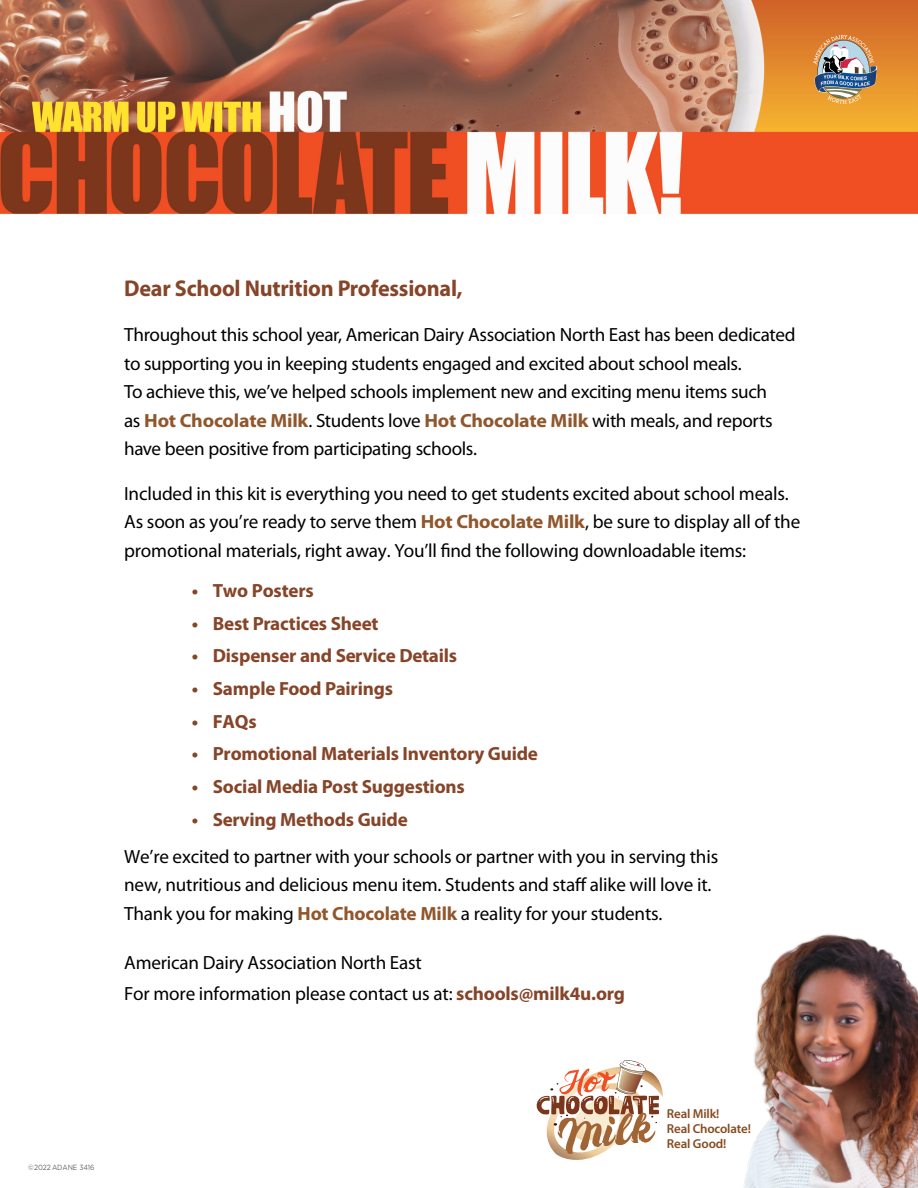
<style>
.page{position:relative;width:918px;height:1188px;background:#fff}
.page>*{position:absolute;margin:0;border:0;box-sizing:border-box;transform-origin:0 0}
.t1{font:700 22.8px "Myriad Pro";letter-spacing:-.01em;color:#864529}
.t2{font:19.2px/28.5px "Myriad Pro";letter-spacing:-.01em;color:#000}
.t3{font:700 19.2px "Myriad Pro";letter-spacing:-.01em;color:#864529}
.t4{font:600 12.9px/15.1px "Myriad Pro";letter-spacing:-.01em;color:#874a1f}
.t5{font:7.5px "Gotham";letter-spacing:-.015em;color:#636466;scale:.9 1}
.s1{font-weight:700;color:#91572c}
.s2{font-weight:700;color:#864529}
</style>
<div class="page">
<img style="left:0;top:0;width:918px;height:215px">
<img style="left:813px;top:35px;width:64px;height:69px">
<img style="left:744px;top:934px;width:174px;height:254px">
<svg style="left:537px;top:1060px;width:126px;height:100px"></svg>
<p class="t1" style="left:124px;top:274px;width:340px">Dear School Nutrition Professional,</p>
<p class="t2" style="left:124px;top:320px;width:673px">Throughout this school year, American Dairy Association North East has been dedicated to supporting you in keeping students engaged and excited about school meals.<br>To achieve this, we’ve helped schools implement new and exciting menu items such<br>as <span class="s1">Hot Chocolate Milk</span>. Students love <span class="s1">Hot Chocolate Milk</span> with meals, and reports have been positive from participating schools.</p>
<p class="t2" style="left:124px;top:479px;width:678px">Included in this kit is everything you need to get students excited about school meals.<br>As soon as you’re ready to serve them <span class="s1">Hot Chocolate Milk</span>, be sure to display all of the promotional materials, right away. You’ll find the following downloadable items:</p>
<p class="t3" style="left:192px;top:578px;width:124px">• Two Posters</p>
<p class="t3" style="left:192px;top:611px;width:188px">• Best Practices Sheet</p>
<p class="t3" style="left:192px;top:643px;width:267px">• Dispenser and Service Details</p>
<p class="t3" style="left:192px;top:676px;width:203px">• Sample Food Pairings</p>
<p class="t3" style="left:192px;top:709px;width:67px">• FAQs</p>
<p class="t3" style="left:192px;top:741px;width:348px">• Promotional Materials Inventory Guide</p>
<p class="t3" style="left:192px;top:774px;width:275px">• Social Media Post Suggestions</p>
<p class="t3" style="left:192px;top:807px;width:218px">• Serving Methods Guide</p>
<p class="t2" style="left:124px;top:842px;width:596px">We’re excited to partner with your schools or partner with you in serving this new, nutritious and delicious menu item. Students and staff alike will love it.<br>Thank you for making <span class="s1">Hot Chocolate Milk</span> a reality for your students.</p>
<p class="t2" style="left:124px;top:946px;width:502px;line-height:31.5px">American Dairy Association North East<br>For more information please contact us at: <span class="s2">schools@milk4u.org</span></p>
<p class="t5" style="left:28px;top:1163px;width:75px">©2022 ADANE 3416</p>
<p class="t4" style="left:667px;top:1105px;width:86px">Real Milk!<br>Real Chocolate!<br>Real Good!</p>
</div>
